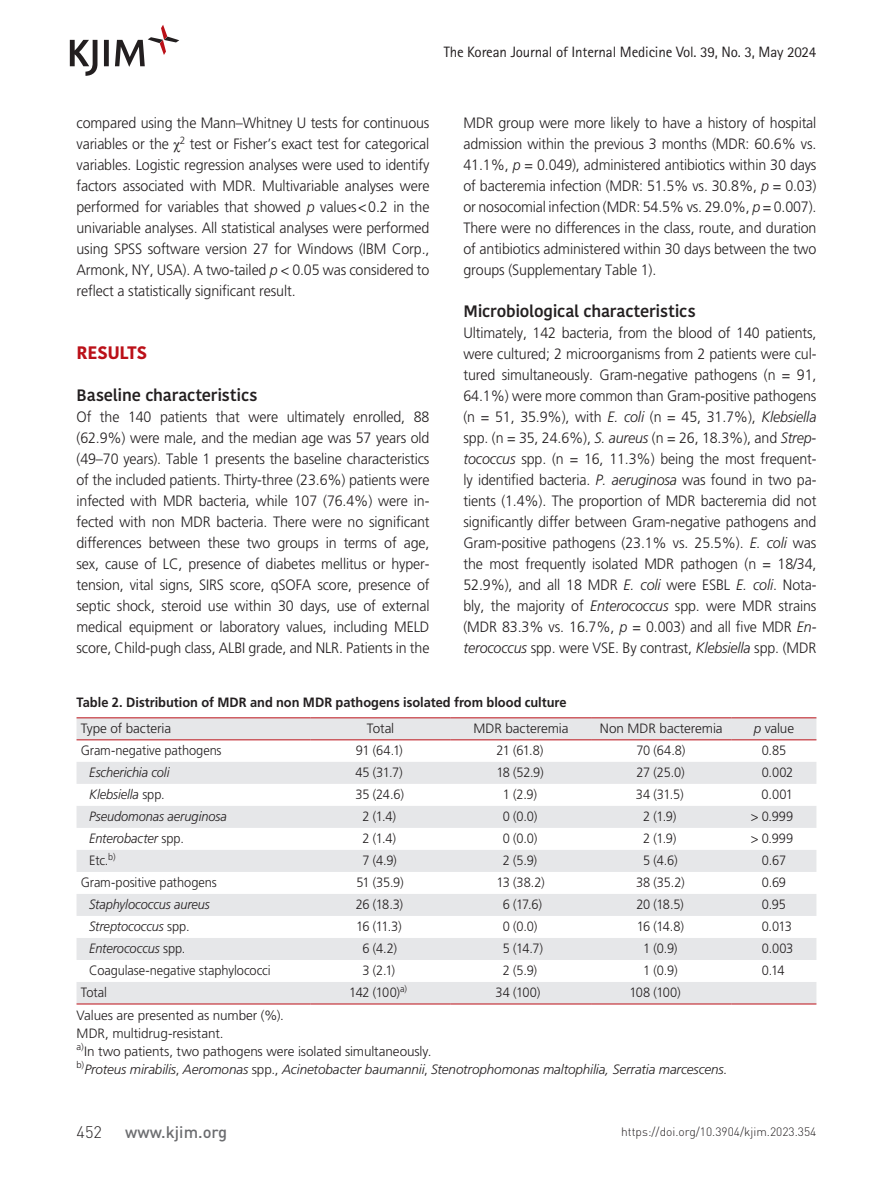
<style>
.page{position:relative;width:893px;height:1191px;background:#fff}
.page>*{position:absolute;margin:0;border:0;box-sizing:border-box;transform-origin:0 0}
.t1{font:700 18px "Kohinoor Bangla";letter-spacing:-.02em;color:#bb1018}
.t2{font:600 16.5px "Kohinoor Bangla";letter-spacing:-.01em;color:#231f20}
.t3{font:500 16.5px "DIN Pro";color:#6c6d70}
.t4{font:300 16.5px "DIN Pro";color:#231f20}
.t5{font:300 15px/21px "Frutiger LT Std";letter-spacing:-.01em;color:#231f20;text-align:justify;scale:.95 1}
.t6{font:15px "Rotis Sans Serif Std";letter-spacing:-.01em;color:#231f20}
.t7{font:300 13.5px "Frutiger LT Std";letter-spacing:-.01em;color:#231f20;scale:.95 1}
.t8{font:300 13.5px/18px "Frutiger LT Std";letter-spacing:-.01em;color:#231f20}
.t9{font:italic 300 13.5px "Frutiger LT Std";letter-spacing:-.01em;color:#231f20;scale:.95 1}
.t10{font:700 13.5px/26.7px "Frutiger LT Std";color:#231f20;scale:.95 1}
.t11{font:300 12px "DIN Pro";color:#231f20}
.s1{font-family:"Times New Roman";font-weight:400}
.s2{font-style:italic}
.s3{font-weight:300}
.s4{font-style:normal}
</style>
<div class="page">
<svg style="left:70px;top:25px;width:109px;height:51px"></svg>
<svg style="left:77px;top:718px;width:739px;height:285px;fill:#e6e7e9"></svg>
<hr style="left:77px;top:717px;width:233px;height:1px;background:#bb1018">
<hr style="left:310px;top:717px;width:141px;height:1px;background:#bb1018">
<hr style="left:451px;top:717px;width:140px;height:1px;background:#bb1018">
<hr style="left:591px;top:717px;width:140px;height:1px;background:#bb1018">
<hr style="left:731px;top:717px;width:85px;height:1px;background:#bb1018">
<hr style="left:77px;top:739px;width:233px;height:1px;background:#bb1018">
<hr style="left:310px;top:739px;width:141px;height:1px;background:#bb1018">
<hr style="left:451px;top:739px;width:140px;height:1px;background:#bb1018">
<hr style="left:591px;top:739px;width:140px;height:1px;background:#bb1018">
<hr style="left:731px;top:739px;width:85px;height:1px;background:#bb1018">
<hr style="left:77px;top:1003px;width:233px;height:1px;background:#bb1018">
<hr style="left:310px;top:1003px;width:141px;height:1px;background:#bb1018">
<hr style="left:451px;top:1003px;width:140px;height:1px;background:#bb1018">
<hr style="left:591px;top:1003px;width:140px;height:1px;background:#bb1018">
<hr style="left:731px;top:1003px;width:85px;height:1px;background:#bb1018">
<p class="t6" style="left:444px;top:43px;width:374px">The Korean Journal of Internal Medicine Vol. 39, No. 3, May 2024</p>
<p class="t5" style="left:77px;top:112px;width:373px">compared using the Mann–Whitney U tests for continuous variables or the <span class="s1">χ</span><sup>2</sup> test or Fisher’s exact test for categorical variables. Logistic regression analyses were used to identify factors associated with MDR. Multivariable analyses were performed for variables that showed <span class="s2">p</span> values&lt;0.2 in the univariable analyses. All statistical analyses were performed using SPSS software version 27 for Windows (IBM Corp., Armonk, NY, USA). A two-tailed <span class="s2">p</span> &lt; 0.05 was considered to reflect a statistically significant result.</p>
<p class="t1" style="left:77px;top:336px;width:72px">RESULTS</p>
<p class="t2" style="left:77px;top:381px;width:182px">Baseline characteristics</p>
<p class="t5" style="left:77px;top:406px;width:373px">Of the 140 patients that were ultimately enrolled, 88 (62.9%) were male, and the median age was 57 years old (49–70 years). Table 1 presents the baseline characteristics of the included patients. Thirty-three (23.6%) patients were infected with MDR bacteria, while 107 (76.4%) were in&shy;fected with non MDR bacteria. There were no significant differences between these two groups in terms of age, sex, cause of LC, presence of diabetes mellitus or hyper&shy;tension, vital signs, SIRS score, qSOFA score, presence of septic shock, steroid use within 30 days, use of external medical equipment or laboratory values, including MELD score, Child-pugh class, ALBI grade, and NLR. Patients in the</p>
<p class="t5" style="left:463px;top:112px;width:373px">MDR group were more likely to have a history of hospital admission within the previous 3 months (MDR: 60.6% vs.<br>41.1%, <span class="s2">p</span> = 0.049), administered antibiotics within 30 days of bacteremia infection (MDR: 51.5% vs. 30.8%, <span class="s2">p</span> = 0.03) or nosocomial infection (MDR: 54.5% vs. 29.0%, <span class="s2">p</span> = 0.007).<br>There were no differences in the class, route, and duration of antibiotics administered within 30 days between the two groups (Supplementary Table 1).</p>
<p class="t2" style="left:463px;top:297px;width:234px">Microbiological characteristics</p>
<p class="t5" style="left:463px;top:322px;width:373px">Ultimately, 142 bacteria, from the blood of 140 patients, were cultured; 2 microorganisms from 2 patients were cul&shy;tured simultaneously. Gram-negative pathogens (n = 91, 64.1%) were more common than Gram-positive pathogens (n = 51, 35.9%), with <span class="s2">E. coli</span> (n = 45, 31.7%), <span class="s2">Klebsiella </span>spp. (n = 35, 24.6%), <span class="s2">S. aureus</span> (n = 26, 18.3%), and <span class="s2">Strep&shy;tococcus</span> spp. (n = 16, 11.3%) being the most frequent&shy;ly identified bacteria. <span class="s2">P. aeruginosa</span> was found in two pa&shy;tients (1.4%). The proportion of MDR bacteremia did not significantly differ between Gram-negative pathogens and Gram-positive pathogens (23.1% vs. 25.5%). <span class="s2">E. coli</span> was the most frequently isolated MDR pathogen (n = 18/34, 52.9%), and all 18 MDR <span class="s2">E. coli</span> were ESBL <span class="s2">E. coli</span>. Nota&shy;bly, the majority of <span class="s2">Enterococcus</span> spp. were MDR strains (MDR 83.3% vs. 16.7%, <span class="s2">p</span> = 0.003) and all five MDR <span class="s2">En&shy;terococcus</span> spp. were VSE. By contrast, <span class="s2">Klebsiella</span> spp. (MDR</p>
<p class="t10" style="left:81px;top:688px;width:513px;text-indent:-4px">Table 2. Distribution of MDR and non MDR pathogens isolated from blood culture<br><span class="s3">Type of bacteria</span></p>
<p class="t8" style="left:367px;top:720px;width:29px">Total</p>
<p class="t8" style="left:473px;top:720px;width:97px">MDR bacteremia</p>
<p class="t8" style="left:600px;top:720px;width:124px">Non MDR bacteremia</p>
<p class="t8" style="left:754px;top:720px;width:42px"><span class="s2">p</span> value</p>
<p class="t7" style="left:81px;top:743px;width:150px">Gram-negative pathogens</p>
<p class="t7" style="left:356px;top:743px;width:51px">91 (64.1)</p>
<p class="t7" style="left:496px;top:743px;width:51px">21 (61.8)</p>
<p class="t7" style="left:636px;top:743px;width:53px">70 (64.8)</p>
<p class="t7" style="left:762px;top:743px;width:27px">0.85</p>
<p class="t9" style="left:89px;top:765px;width:86px">Escherichia coli</p>
<p class="t7" style="left:356px;top:765px;width:51px">45 (31.7)</p>
<p class="t7" style="left:496px;top:765px;width:51px">18 (52.9)</p>
<p class="t7" style="left:636px;top:765px;width:52px">27 (25.0)</p>
<p class="t7" style="left:762px;top:765px;width:35px">0.002</p>
<p class="t9" style="left:89px;top:787px;width:81px">Klebsiella <span class="s4">spp.</span></p>
<p class="t7" style="left:356px;top:787px;width:52px">35 (24.6)</p>
<p class="t7" style="left:503px;top:787px;width:37px">1 (2.9)</p>
<p class="t7" style="left:636px;top:787px;width:52px">34 (31.5)</p>
<p class="t7" style="left:762px;top:787px;width:35px">0.001</p>
<p class="t9" style="left:89px;top:809px;width:146px">Pseudomonas aeruginosa</p>
<p class="t7" style="left:362px;top:809px;width:37px">2 (1.4)</p>
<p class="t7" style="left:503px;top:809px;width:38px">0 (0.0)</p>
<p class="t7" style="left:643px;top:809px;width:36px">2 (1.9)</p>
<p class="t7" style="left:751px;top:809px;width:46px">&gt; 0.999</p>
<p class="t9" style="left:89px;top:831px;width:101px">Enterobacter <span class="s4">spp.</span></p>
<p class="t7" style="left:362px;top:831px;width:37px">2 (1.4)</p>
<p class="t7" style="left:503px;top:831px;width:38px">0 (0.0)</p>
<p class="t7" style="left:643px;top:831px;width:36px">2 (1.9)</p>
<p class="t7" style="left:751px;top:831px;width:46px">&gt; 0.999</p>
<p class="t7" style="left:89px;top:853px;width:29px">Etc.<sup>b)</sup></p>
<p class="t7" style="left:362px;top:853px;width:38px">7 (4.9)</p>
<p class="t7" style="left:503px;top:853px;width:38px">2 (5.9)</p>
<p class="t7" style="left:643px;top:853px;width:38px">5 (4.6)</p>
<p class="t7" style="left:762px;top:853px;width:27px">0.67</p>
<p class="t7" style="left:81px;top:875px;width:145px">Gram-positive pathogens</p>
<p class="t7" style="left:356px;top:875px;width:51px">51 (35.9)</p>
<p class="t7" style="left:497px;top:875px;width:52px">13 (38.2)</p>
<p class="t7" style="left:636px;top:875px;width:53px">38 (35.2)</p>
<p class="t7" style="left:762px;top:875px;width:27px">0.69</p>
<p class="t9" style="left:89px;top:897px;width:128px">Staphylococcus aureus</p>
<p class="t7" style="left:356px;top:897px;width:51px">26 (18.3)</p>
<p class="t7" style="left:503px;top:897px;width:43px">6 (17.6)</p>
<p class="t7" style="left:636px;top:897px;width:52px">20 (18.5)</p>
<p class="t7" style="left:762px;top:897px;width:27px">0.95</p>
<p class="t9" style="left:89px;top:919px;width:107px">Streptococcus <span class="s4">spp.</span></p>
<p class="t7" style="left:356px;top:919px;width:50px">16 (11.3)</p>
<p class="t7" style="left:503px;top:919px;width:38px">0 (0.0)</p>
<p class="t7" style="left:637px;top:919px;width:51px">16 (14.8)</p>
<p class="t7" style="left:762px;top:919px;width:33px">0.013</p>
<p class="t9" style="left:89px;top:941px;width:103px">Enterococcus <span class="s4">spp.</span></p>
<p class="t7" style="left:362px;top:941px;width:38px">6 (4.2)</p>
<p class="t7" style="left:503px;top:941px;width:44px">5 (14.7)</p>
<p class="t7" style="left:643px;top:941px;width:38px">1 (0.9)</p>
<p class="t7" style="left:762px;top:941px;width:35px">0.003</p>
<p class="t7" style="left:89px;top:963px;width:192px">Coagulase-negative staphylococci</p>
<p class="t7" style="left:362px;top:963px;width:36px">3 (2.1)</p>
<p class="t7" style="left:503px;top:963px;width:38px">2 (5.9)</p>
<p class="t7" style="left:643px;top:963px;width:38px">1 (0.9)</p>
<p class="t7" style="left:762px;top:963px;width:26px">0.14</p>
<p class="t7" style="left:81px;top:985px;width:29px">Total</p>
<p class="t7" style="left:349px;top:985px;width:62px">142 (100)<sup>a)</sup></p>
<p class="t7" style="left:496px;top:985px;width:49px">34 (100)</p>
<p class="t7" style="left:629px;top:985px;width:56px">108 (100)</p>
<p class="t8" style="left:77px;top:1006px;width:652px">Values are presented as number (%).<br>MDR, multidrug-resistant.<br><sup>a)</sup>In two patients, two pathogens were isolated simultaneously.<br><sup>b)</sup><span class="s2">Proteus mirabilis</span>, <span class="s2">Aeromonas</span> spp., <span class="s2">Acinetobacter baumannii</span>, <span class="s2">Stenotrophomonas maltophilia, Serratia marcescens.</span></p>
<p class="t4" style="left:77px;top:1120px;width:27px">452</p>
<p class="t3" style="left:125px;top:1120px;width:104px">www.kjim.org</p>
<p class="t11" style="left:621px;top:1123px;width:197px">https://doi.org/10.3904/kjim.2023.354</p>
</div>
